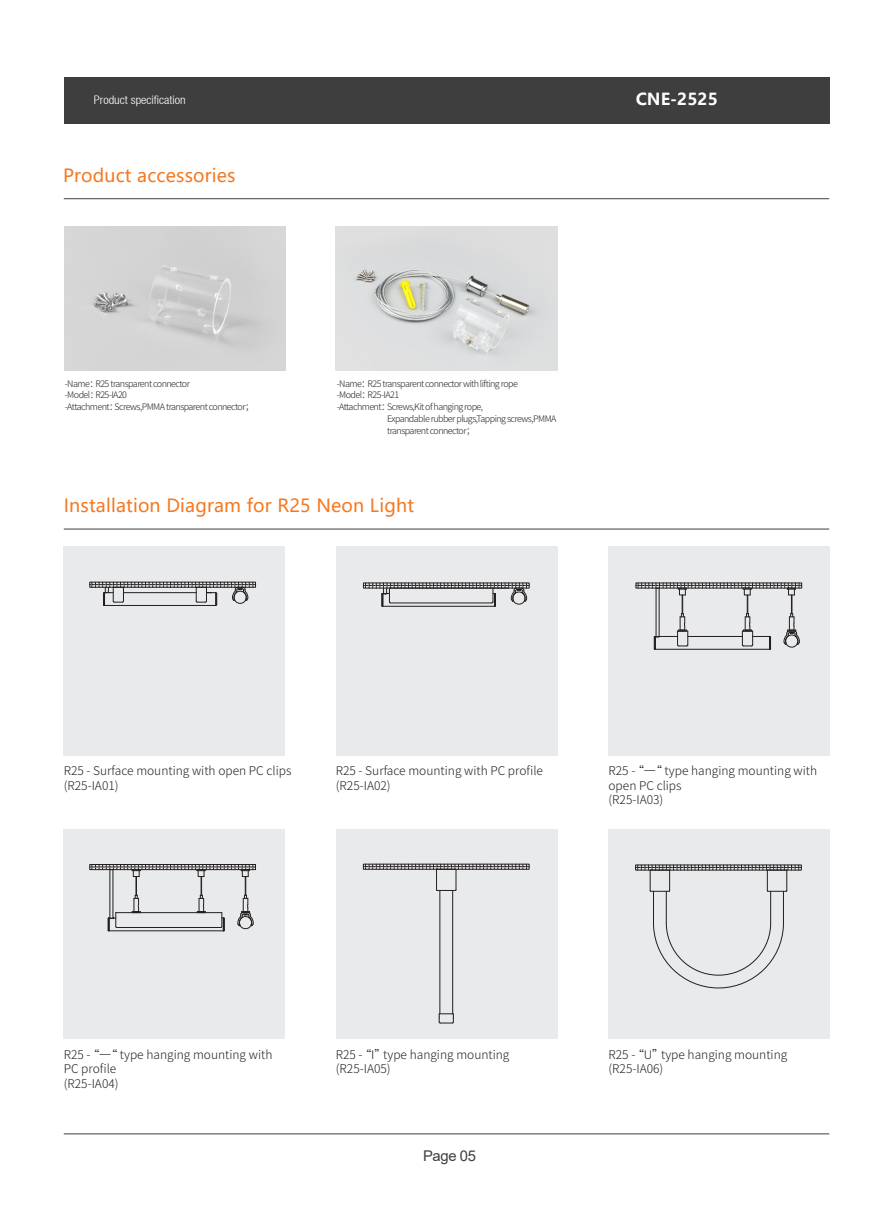
<style>
.page{position:relative;width:893px;height:1212px;background:#fff}
.page>*{position:absolute;margin:0;border:0;box-sizing:border-box;transform-origin:0 0}
.t1{font:18px "Microsoft Ya Hei";letter-spacing:.01em;color:#f47921}
.t2{font:700 16.35px "Microsoft Ya Hei";color:#fff}
.t3{font:14.85px "Arial";letter-spacing:-.025em;color:#3e3e3f}
.t4{font:300 12px/14.4px "Source Han Sans CN";color:#231f20}
.t5{font:300 condensed 11.85px "Helvetica Neue LT";color:#fff;scale:1.05 1}
.t6{font:300 9px/11.7px "Source Han Sans CN";letter-spacing:-.06em;color:#231f20}
</style>
<div class="page">
<div style="left:64px;top:77px;width:765px;height:46px;background:#3e3e3f"></div>
<hr style="left:64px;top:1133px;width:765px;height:1px;background:#3e3e3f">
<hr style="left:64px;top:198px;width:765px;height:1px;background:#3e3e3f">
<hr style="left:64px;top:529px;width:765px;height:1px;background:#3e3e3f">
<div style="left:64px;top:546px;width:221px;height:209px;background:#e9eaeb"></div>
<div style="left:336px;top:546px;width:221px;height:209px;background:#e9eaeb"></div>
<div style="left:608px;top:546px;width:222px;height:209px;background:#e9eaeb"></div>
<div style="left:64px;top:829px;width:221px;height:209px;background:#e9eaeb"></div>
<div style="left:336px;top:829px;width:221px;height:209px;background:#e9eaeb"></div>
<div style="left:608px;top:829px;width:222px;height:209px;background:#e9eaeb"></div>
<div style="left:90px;top:864px;width:166px;height:6px;border:1px solid #231f20"></div>
<hr style="left:666px;top:891px;width:1px;height:32px;background:#231f20">
<hr style="left:653px;top:891px;width:1px;height:32px;background:#231f20">
<hr style="left:783px;top:891px;width:1px;height:32px;background:#231f20">
<hr style="left:770px;top:891px;width:1px;height:32px;background:#231f20">
<svg style="left:653px;top:922px;width:131px;height:66px"></svg>
<svg style="left:636px;top:867px;width:165px;height:25px"></svg>
<div style="left:635px;top:865px;width:166px;height:5px;border:1px solid #231f20"></div>
<svg style="left:363px;top:864px;width:166px;height:27px"></svg>
<hr style="left:440px;top:890px;width:1px;height:124px;background:#231f20">
<hr style="left:452px;top:890px;width:1px;height:124px;background:#231f20">
<svg style="left:439px;top:1013px;width:15px;height:11px"></svg>
<svg style="left:363px;top:583px;width:166px;height:24px"></svg>
<svg style="left:636px;top:583px;width:166px;height:67px"></svg>
<svg style="left:90px;top:864px;width:165px;height:67px"></svg>
<div style="left:90px;top:582px;width:166px;height:5px;border:1px solid #231f20"></div>
<svg style="left:90px;top:582px;width:165px;height:24px"></svg>
<img style="left:64px;top:226px;width:222px;height:144px">
<img style="left:336px;top:226px;width:221px;height:144px">
<p class="t5" style="left:94px;top:93px;width:89px">Product specification</p>
<h2 class="t2" style="left:636px;top:87px;width:84px">CNE-2525</h2>
<h1 class="t1" style="left:63px;top:164px;width:174px">Product accessories</h1>
<p class="t6" style="left:368px;top:378px;width:152px">R25 transparent connector with lifting rope<br>R25-IA21</p>
<p class="t6" style="left:95px;top:378px;width:96px">R25 transparent connector<br>R25-IA20</p>
<p class="t6" style="left:337px;top:378px;width:35px">-Name：</p>
<p class="t6" style="left:65px;top:378px;width:55px">-Name：-Model：-Attachment：</p>
<p class="t6" style="left:337px;top:389px;width:35px">-Model：</p>
<p class="t6" style="left:337px;top:401px;width:148px">-Attachment：Screws,Kit of hanging rope,</p>
<p class="t6" style="left:387px;top:413px;width:171px">Expandable rubber plugs,Tapping screws,PMMA</p>
<p class="t6" style="left:387px;top:425px;width:90px">transparent connector；</p>
<p class="t6" style="left:115px;top:401px;width:141px">Screws,PMMA transparent connector；</p>
<h1 class="t1" style="left:64px;top:494px;width:352px">Installation Diagram for R25 Neon Light</h1>
<p class="t4" style="left:64px;top:764px;width:229px">R25 - Surface mounting with open PC clips (R25-IA01)</p>
<p class="t4" style="left:336px;top:764px;width:209px">R25 - Surface mounting with PC profile (R25-IA02)</p>
<p class="t4" style="left:608px;top:764px;width:210px">R25 - “一“ type hanging mounting with open PC clips<br>(R25-IA03)</p>
<p class="t4" style="left:64px;top:1047px;width:210px">R25 - “一“ type hanging mounting with<br>PC profile<br>(R25-IA04)</p>
<p class="t4" style="left:336px;top:1047px;width:175px">R25 - “I”type hanging mounting (R25-IA05)</p>
<p class="t4" style="left:608px;top:1047px;width:180px">R25 - “U”type hanging mounting (R25-IA06)</p>
<p class="t3" style="left:423px;top:1145px;width:54px">Page 05</p>
</div>
